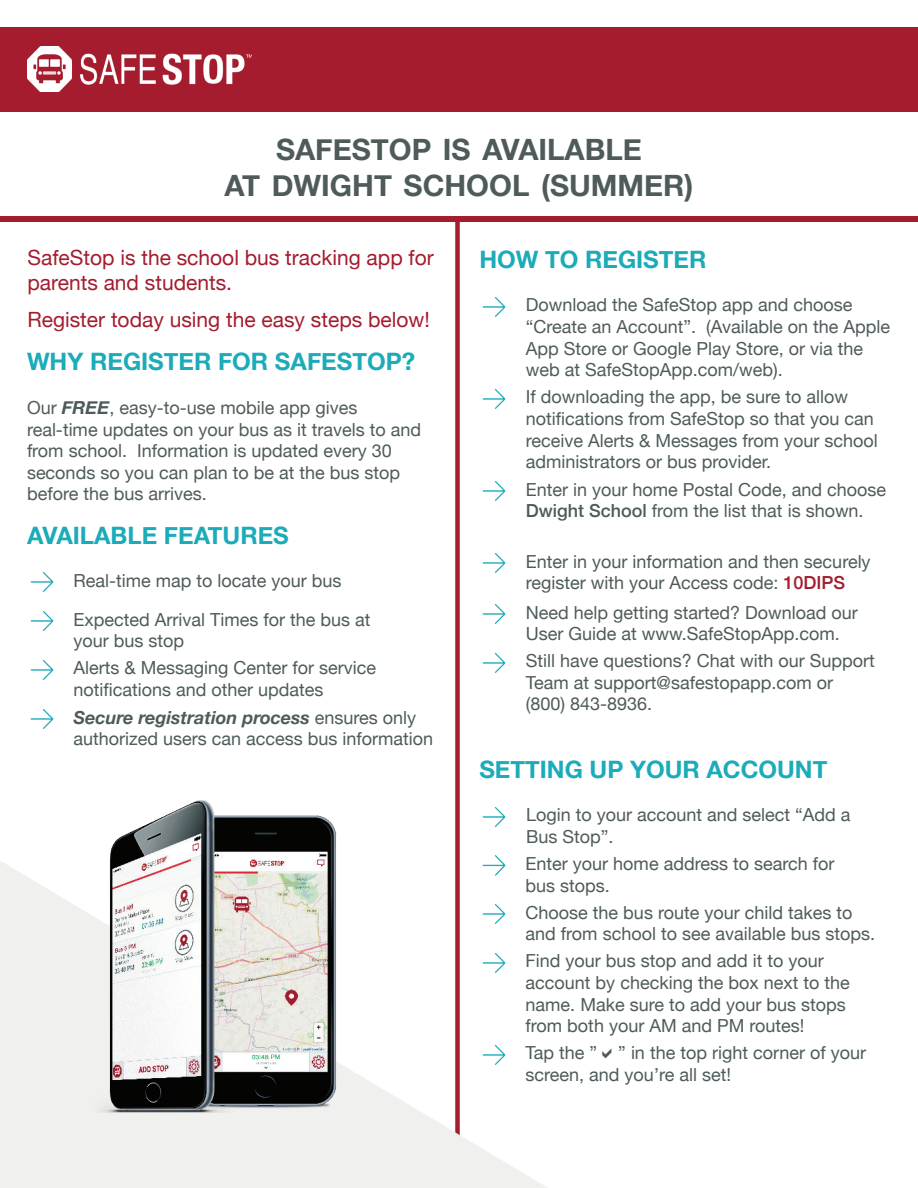
<style>
.page{position:relative;width:918px;height:1188px;background:#fff}
.page>*{position:absolute;margin:0;border:0;box-sizing:border-box;transform-origin:0 0}
.t1{font:700 29.4px/36px "Helvetica Neue";color:#4f5b5b;text-align:center}
.t2{font:700 24px "Helvetica Neue";color:#1babb9}
.t3{font:21px/25.2px "Helvetica Neue";color:#a41c2e}
.t4{font:18px/21.6px "Helvetica Neue";color:#4f5b5b}
.s1{font-size:30px}
.s2{font-weight:700;font-style:italic}
.s3{font-weight:500}
.s4{font-weight:500;color:#a41c2e}
</style>
<div class="page">
<div style="left:0;top:27px;width:918px;height:85px;background:#a41c2e"></div>
<img style="left:27px;top:47px;width:225px;height:45px">
<div style="left:455px;top:218px;width:5px;height:920px;background:#a41c2e"></div>
<div style="left:0;top:217px;width:918px;height:5px;background:#a41c2e"></div>
<img style="left:30px;top:572px;width:24px;height:20px">
<img style="left:482px;top:297px;width:24px;height:20px">
<img style="left:30px;top:611px;width:24px;height:20px">
<img style="left:30px;top:660px;width:24px;height:20px">
<img style="left:482px;top:389px;width:24px;height:20px">
<img style="left:482px;top:481px;width:24px;height:20px">
<img style="left:30px;top:709px;width:24px;height:20px">
<img style="left:482px;top:553px;width:24px;height:20px">
<img style="left:482px;top:604px;width:24px;height:20px">
<img style="left:482px;top:653px;width:24px;height:20px">
<svg style="left:0;top:861px;width:547px;height:327px;fill:#f0f0ef"></svg>
<img style="left:482px;top:807px;width:24px;height:20px">
<img style="left:479px;top:855px;width:29px;height:27px">
<img style="left:479px;top:902px;width:29px;height:29px">
<img style="left:479px;top:950px;width:29px;height:29px">
<img style="left:479px;top:1042px;width:29px;height:29px">
<img style="left:92px;top:800px;width:258px;height:312px">
<h1 class="t1" style="left:225px;top:132px;width:470px">SAFESTOP IS AVAILABLE<br>AT DWIGHT SCHOOL <span class="s1">(</span>SUMMER<span class="s1">)</span></h1>
<p class="t3" style="left:27px;top:246px;width:408px">SafeStop is the school bus tracking app for parents and students.</p>
<p class="t3" style="left:27px;top:308px;width:404px">Register today using the easy steps below!</p>
<h2 class="t2" style="left:27px;top:343px;width:390px">WHY REGISTER FOR SAFESTOP?</h2>
<p class="t4" style="left:27px;top:398px;width:396px">Our <span class="s2">FREE</span>, easy-to-use mobile app gives real-time updates on your bus as it travels to and from school. Information is updated every 30 seconds so you can plan to be at the bus stop before the bus arrives.</p>
<h2 class="t2" style="left:27px;top:516px;width:263px">AVAILABLE FEATURES</h2>
<p class="t4" style="left:74px;top:571px;width:270px">Real-time map to locate your bus</p>
<p class="t4" style="left:74px;top:610px;width:299px">Expected Arrival Times for the bus at your bus stop</p>
<p class="t4" style="left:74px;top:658px;width:304px">Alerts &amp; Messaging Center for service notifications and other updates</p>
<p class="t4" style="left:74px;top:707px;width:361px"><span class="s2">Secure registration process</span> ensures only authorized users can access bus information</p>
<h2 class="t2" style="left:479px;top:241px;width:229px">HOW TO REGISTER</h2>
<p class="t4" style="left:526px;top:295px;width:366px">Download the SafeStop app and choose “Create an Account”. (Available on the Apple App Store or Google Play Store, or via the web at SafeStopApp.com/web).</p>
<p class="t4" style="left:526px;top:387px;width:354px">If downloading the app, be sure to allow notifications from SafeStop so that you can receive Alerts &amp; Messages from your school administrators or bus provider.</p>
<p class="t4" style="left:526px;top:479px;width:362px">Enter in your home Postal Code, and choose<br><span class="s3">Dwight School</span> from the list that is shown.</p>
<p class="t4" style="left:526px;top:552px;width:346px">Enter in your information and then securely register with your Access code: <span class="s4">10DIPS</span></p>
<p class="t4" style="left:526px;top:602px;width:334px">Need help getting started? Download our<br>User Guide at www.SafeStopApp.com.</p>
<p class="t4" style="left:526px;top:651px;width:351px">Still have questions? Chat with our Support<br>Team at support@safestopapp.com or (800) 843-8936.</p>
<h2 class="t2" style="left:479px;top:751px;width:350px">SETTING UP YOUR ACCOUNT</h2>
<p class="t4" style="left:526px;top:805px;width:326px">Login to your account and select “Add a<br>Bus Stop”.</p>
<p class="t4" style="left:526px;top:854px;width:310px">Enter your home address to search for bus stops.</p>
<p class="t4" style="left:526px;top:903px;width:351px">Choose the bus route your child takes to and from school to see available bus stops.</p>
<p class="t4" style="left:526px;top:951px;width:326px">Find your bus stop and add it to your account by checking the box next to the name. Make sure to add your bus stops from both your AM and PM routes!</p>
<p class="t4" style="left:526px;top:1043px;width:342px">Tap the ” ” in the top right corner of your screen, and you’re all set!</p>
</div>
